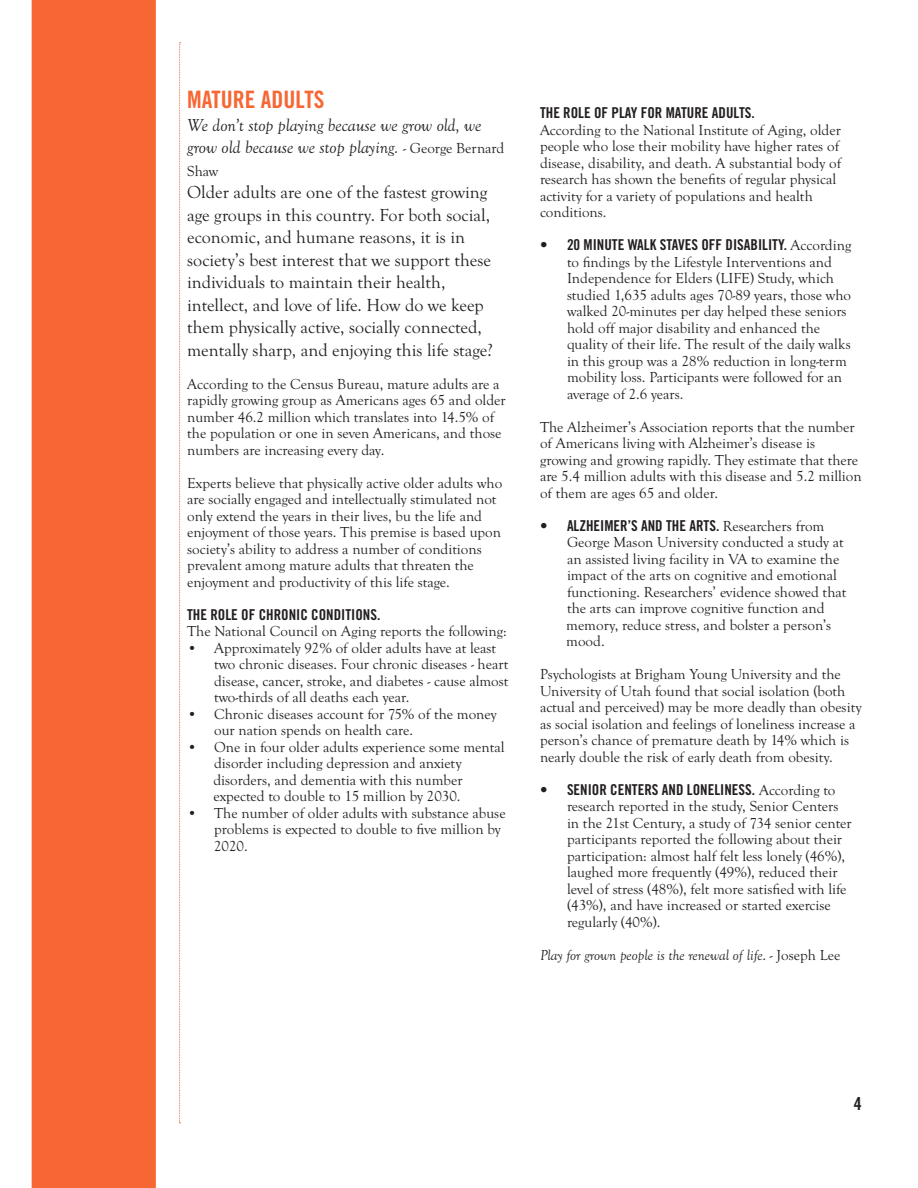
<style>
.page{position:relative;width:918px;height:1188px;background:#fff}
.page>*{position:absolute;margin:0;border:0;box-sizing:border-box;transform-origin:0 0}
.t1{font:24px "Trade Gothic LT Std Bd Cn 20";color:#f66733}
.t2{font:18px/22.5px "Goudy Old Sty TOT";color:#231f20}
.t3{font:italic 18px/22.5px "Goudy Old Sty TOT";color:#231f20}
.t4{font:18px "Trade Gothic LT Std Bd Cn 20";color:#231f20}
.t5{font:15px/16.5px "Goudy Old Sty TOT";color:#231f20}
.t6{font:15px "Trade Gothic LT Std Bd Cn 20";color:#231f20}
.t7{font:italic 15px "Goudy Old Sty TOT";color:#231f20}
.s1{font-style:normal;font-size:15px}
.s2{font-family:"Trade Gothic LT Std Bd Cn 20"}
.s3{font-style:normal}
</style>
<div class="page">
<svg style="left:179px;top:42px;width:2px;height:1081px"></svg>
<div style="left:32px;top:1px;width:123px;height:1186px;background:#f66733"></div>
<div style="left:32px;top:0;width:124px;height:1188px;border:2px solid #f66733"></div>
<p class="t1" style="left:187px;top:85px;width:139px">MATURE ADULTS</p>
<p class="t3" style="left:187px;top:114px;width:319px">We don’t stop playing because we grow old, we grow old because we stop playing. <span class="s1">- George Bernard</span></p>
<p class="t5" style="left:187px;top:163px;width:33px">Shaw</p>
<p class="t2" style="left:187px;top:181px;width:305px">Older adults are one of the fastest growing age groups in this country. For both social, economic, and humane reasons, it is in society’s best interest that we support these individuals to maintain their health,</p>
<p class="t2" style="left:187px;top:294px;width:307px">intellect, and love of life. How do we keep them physically active, socially connected, mentally sharp, and enjoying this life stage?</p>
<p class="t5" style="left:187px;top:376px;width:320px">According to the Census Bureau, mature adults are a rapidly growing group as Americans ages 65 and older number 46.2 million which translates into 14.5% of the population or one in seven Americans, and those numbers are increasing every day.</p>
<p class="t5" style="left:187px;top:475px;width:317px">Experts believe that physically active older adults who are socially engaged and intellectually stimulated not only extend the years in their lives, bu the life and enjoyment of those years. This premise is based upon society’s ability to address a number of conditions prevalent among mature adults that threaten the enjoyment and productivity of this life stage.</p>
<p class="t6" style="left:187px;top:605px;width:195px">THE ROLE OF CHRONIC CONDITIONS.</p>
<p class="t5" style="left:187px;top:623px;width:321px">The National Council on Aging reports the following:</p>
<p class="t5" style="left:214px;top:640px;width:296px;text-indent:-27px">• Approximately 92% of older adults have at least two chronic diseases. Four chronic diseases - heart disease, cancer, stroke, and diabetes - cause almost two-thirds of all deaths each year.</p>
<p class="t5" style="left:214px;top:706px;width:284px;text-indent:-27px">• Chronic diseases account for 75% of the money our nation spends on health care.</p>
<p class="t5" style="left:214px;top:739px;width:292px;text-indent:-27px">• One in four older adults experience some mental disorder including depression and anxiety</p>
<p class="t5" style="left:213px;top:772px;width:251px">disorders, and dementia with this number</p>
<p class="t5" style="left:213px;top:788px;width:249px">expected to double to 15 million by 2030.</p>
<p class="t5" style="left:214px;top:805px;width:293px;text-indent:-27px">• The number of older adults with substance abuse problems is expected to double to five million by<br>2020.</p>
<p class="t6" style="left:540px;top:104px;width:216px">THE ROLE OF PLAY FOR MATURE ADULTS.</p>
<p class="t5" style="left:540px;top:122px;width:303px">According to the National Institute of Aging, older people who lose their mobility have higher rates of disease, disability, and death. A substantial body of research has shown the benefits of regular physical activity for a variety of populations and health</p>
<p class="t5" style="left:540px;top:204px;width:68px">conditions.</p>
<p class="t5" style="left:567px;top:237px;width:286px;text-indent:-27px"><span class="s2">• 20 MINUTE WALK STAVES OFF DISABILITY.</span> According to findings by the Lifestyle Interventions and Independence for Elders (LIFE) Study, which studied 1,635 adults ages 70-89 years, those who walked 20-minutes per day helped these seniors hold off major disability and enhanced the quality of their life. The result of the daily walks in this group was a 28% reduction in long-term mobility loss. Participants were followed for an average of 2.6 years.</p>
<p class="t5" style="left:540px;top:419px;width:316px">The Alzheimer’s Association reports that the number of Americans living with Alzheimer’s disease is</p>
<p class="t5" style="left:540px;top:452px;width:323px">growing and growing rapidly. They estimate that there are 5.4 million adults with this disease and 5.2 million of them are ages 65 and older.</p>
<p class="t5" style="left:567px;top:518px;width:281px;text-indent:-27px"><span class="s2">• ALZHEIMER’S AND THE ARTS.</span> Researchers from George Mason University conducted a study at an assisted living facility in VA to examine the impact of the arts on cognitive and emotional functioning. Researchers’ evidence showed that the arts can improve cognitive function and</p>
<p class="t5" style="left:566px;top:617px;width:266px">memory, reduce stress, and bolster a person’s</p>
<p class="t5" style="left:566px;top:633px;width:40px">mood.</p>
<p class="t5" style="left:540px;top:666px;width:323px">Psychologists at Brigham Young University and the University of Utah found that social isolation (both actual and perceived) may be more deadly than obesity as social isolation and feelings of loneliness increase a person’s chance of premature death by 14% which is nearly double the risk of early death from obesity.</p>
<p class="t5" style="left:567px;top:782px;width:286px;text-indent:-27px"><span class="s2">• SENIOR CENTERS AND LONELINESS.</span> According to research reported in the study, Senior Centers in the 21st Century, a study of 734 senior center participants reported the following about their participation: almost half felt less lonely (46%), laughed more frequently (49%), reduced their level of stress (48%), felt more satisfied with life (43%), and have increased or started exercise regularly (40%).</p>
<p class="t7" style="left:540px;top:946px;width:302px">Play for grown people is the renewal of life<span class="s3">. - Joseph Lee</span></p>
<p class="t4" style="left:854px;top:1093px;width:9px">4</p>
</div>
